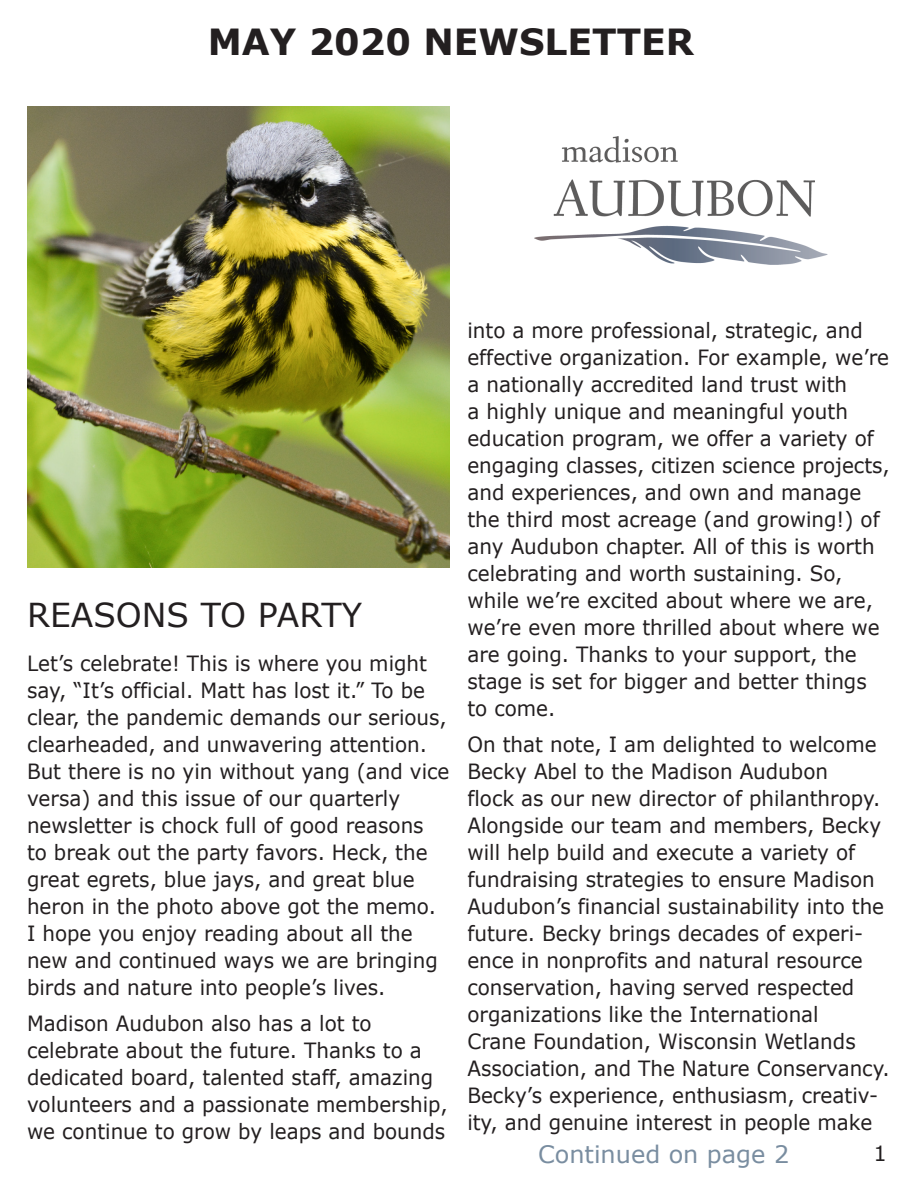
<style>
.page{position:relative;width:918px;height:1188px;background:#fff}
.page>*{position:absolute;margin:0;border:0;box-sizing:border-box;transform-origin:0 0}
.t1{font:700 36px "Verdana";color:#231f20}
.t2{font:33px "Verdana";color:#231f20}
.t3{font:24px "Verdana";color:#798da0}
.t4{font:21px/27px "Verdana";color:#231f20;scale:.95 1}
.t5{font:21px "Verdana";color:#231f20}
</style>
<div class="page">
<img style="left:27px;top:107px;width:422px;height:460px">
<img style="left:535px;top:137px;width:292px;height:127px">
<p class="t1" style="left:208px;top:18px;width:488px">MAY 2020 NEWSLETTER</p>
<p class="t2" style="left:27px;top:594px;width:336px">REASONS TO PARTY</p>
<p class="t4" style="left:27px;top:650px;width:446px">Let’s celebrate! This is where you might say, “It’s official. Matt has lost it.” To be clear, the pandemic demands our serious, clearheaded, and unwavering attention.<br>But there is no yin without yang (and vice versa) and this issue of our quarterly newsletter is chock full of good reasons<br>to break out the party favors. Heck, the great egrets, blue jays, and great blue heron in the photo above got the memo.<br>I hope you enjoy reading about all the new and continued ways we are bringing birds and nature into people’s lives.</p>
<p class="t4" style="left:27px;top:1010px;width:444px">Madison Audubon also has a lot to celebrate about the future. Thanks to a dedicated board, talented staff, amazing volunteers and a passionate membership, we continue to grow by leaps and bounds</p>
<p class="t4" style="left:467px;top:317px;width:446px">into a more professional, strategic, and effective organization. For example, we’re a nationally accredited land trust with<br>a highly unique and meaningful youth education program, we offer a variety of engaging classes, citizen science projects, and experiences, and own and manage the third most acreage (and growing!) of any Audubon chapter. All of this is worth celebrating and worth sustaining. So, while we’re excited about where we are, we’re even more thrilled about where we are going. Thanks to your support, the stage is set for bigger and better things to come.</p>
<p class="t4" style="left:467px;top:731px;width:446px">On that note, I am delighted to welcome Becky Abel to the Madison Audubon<br>flock as our new director of philanthropy.<br>Alongside our team and members, Becky will help build and execute a variety of fundraising strategies to ensure Madison Audubon’s financial sustainability into the future. Becky brings decades of experi&shy;ence in nonprofits and natural resource conservation, having served respected organizations like the International<br>Crane Foundation, Wisconsin Wetlands Association, and The Nature Conservancy.<br>Becky’s experience, enthusiasm, creativ&shy;ity, and genuine interest in people make</p>
<p class="t3" style="left:538px;top:1139px;width:253px">Continued on page 2</p>
<p class="t5" style="left:873px;top:1140px;width:15px">1</p>
</div>
